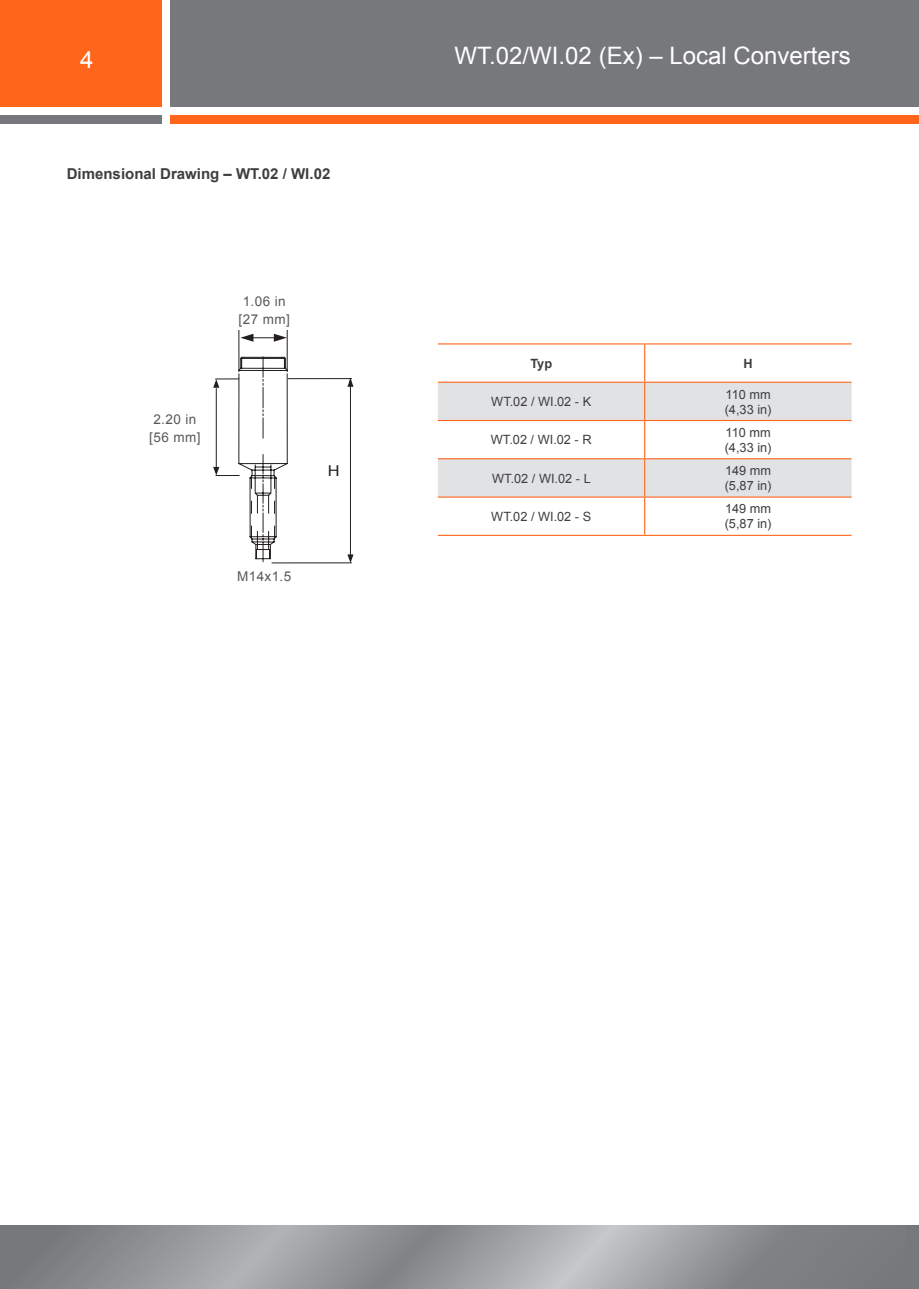
<style>
.page{position:relative;width:919px;height:1289px;background:#fff}
.page>*{position:absolute;margin:0;border:0;box-sizing:border-box;transform-origin:0 0}
.t1{font:24px "Arial";color:#fff}
.t2{font:700 15px "Arial";color:#3e3e3f}
.t3{font:15px "Arial";color:#231f20;scale:1.09 1}
.KEM_H3_title_grey{font:13.5px/18px "Arial";letter-spacing:.03em;color:#57585a;text-align:center}
.t4{font:12.75px/15px "Arial";color:#3e3e3f}
.t5{font:700 12.75px "Arial";color:#3e3e3f}
</style>
<div class="page">
<div style="left:0;top:0;width:162px;height:106px;background:#ff661c"></div>
<div style="left:170px;top:0;width:736px;height:106px;background:#76787b"></div>
<div style="left:0;top:115px;width:162px;height:8px;background:#76787b"></div>
<div style="left:170px;top:115px;width:736px;height:8px;background:#ff661c"></div>
<div style="left:906px;top:0;width:12px;height:106px;background:#76787b"></div>
<div style="left:906px;top:115px;width:12px;height:8px;background:#ff661c"></div>
<svg style="left:0;top:1225px;width:906px;height:63px;background:#949699"></svg>
<div style="left:906px;top:1225px;width:12px;height:63px;background:#76787b"></div>
<svg style="left:438px;top:383px;width:413px;height:113px;fill:#e1e2e4"></svg>
<hr style="left:438px;top:343px;width:206px;height:1px;background:#ff661c">
<hr style="left:644px;top:344px;width:1px;height:37px;background:#ff661c">
<hr style="left:644px;top:343px;width:207px;height:1px;background:#ff661c">
<hr style="left:438px;top:381px;width:206px;height:2px;background:#ff661c">
<hr style="left:644px;top:383px;width:1px;height:37px;background:#ff661c">
<hr style="left:644px;top:381px;width:207px;height:2px;background:#ff661c">
<hr style="left:438px;top:420px;width:206px;height:1px;background:#ff661c">
<hr style="left:644px;top:421px;width:1px;height:37px;background:#ff661c">
<hr style="left:644px;top:420px;width:207px;height:1px;background:#ff661c">
<hr style="left:438px;top:458px;width:206px;height:1px;background:#ff661c">
<hr style="left:644px;top:459px;width:1px;height:37px;background:#ff661c">
<hr style="left:644px;top:458px;width:207px;height:1px;background:#ff661c">
<hr style="left:438px;top:496px;width:206px;height:1px;background:#ff661c">
<hr style="left:438px;top:535px;width:206px;height:1px;background:#ff661c">
<hr style="left:644px;top:497px;width:1px;height:38px;background:#ff661c">
<hr style="left:644px;top:496px;width:207px;height:1px;background:#ff661c">
<hr style="left:644px;top:535px;width:207px;height:1px;background:#ff661c">
<svg style="left:213px;top:331px;width:140px;height:233px"></svg>
<h1 class="t1" style="left:80px;top:44px;width:15px">4</h1>
<h1 class="t1" style="left:454px;top:40px;width:398px">WT.02/WI.02 (Ex) – Local Converters</h1>
<p class="t2" style="left:67px;top:164px;width:265px">Dimensional Drawing – WT.02 / WI.02</p>
<p class="KEM_H3_title_grey" style="left:149px;top:410px;width:53px">2.20 in [56 mm]</p>
<p class="KEM_H3_title_grey" style="left:238px;top:292px;width:53px">1.06 in [27 mm]</p>
<p class="t3" style="left:328px;top:461px;width:12px">H</p>
<p class="KEM_H3_title_grey" style="left:237px;top:568px;width:56px">M14x1.5</p>
<p class="t5" style="left:530px;top:355px;width:23px">Typ</p>
<p class="t5" style="left:743px;top:355px;width:11px">H</p>
<p class="t4" style="left:491px;top:394px;width:101px">WT.02 / WI.02 - K</p>
<p class="t4" style="left:724px;top:386px;width:48px">110 mm (4,33 in)</p>
<p class="t4" style="left:491px;top:432px;width:102px">WT.02 / WI.02 - R</p>
<p class="t4" style="left:724px;top:425px;width:48px">110 mm (4,33 in)</p>
<p class="t4" style="left:492px;top:470px;width:100px">WT.02 / WI.02 - L</p>
<p class="t4" style="left:724px;top:463px;width:48px">149 mm (5,87 in)</p>
<p class="t4" style="left:491px;top:509px;width:101px">WT.02 / WI.02 - S</p>
<p class="t4" style="left:724px;top:501px;width:48px">149 mm (5,87 in)</p>
</div>
